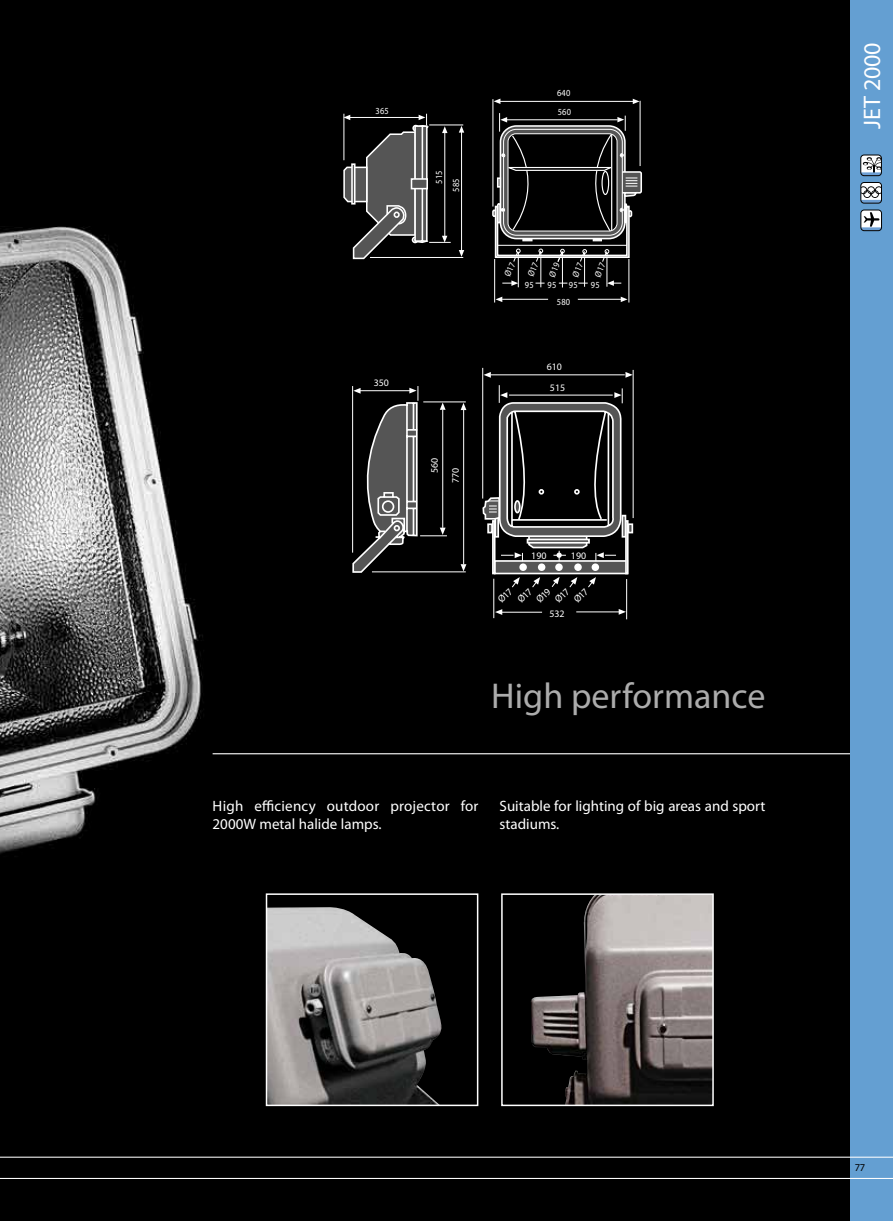
<style>
.page{position:relative;width:893px;height:1221px;background:#fff}
.page>*{position:absolute;margin:0;border:0;box-sizing:border-box;transform-origin:0 0}
.t1{font:36px "Myriad Pro";color:#acacac}
.t2{font:24px "Myriad Pro";letter-spacing:-.015em;color:#fff}
.t3{font:15px/18px "Myriad Pro";color:#fff}
.t4{font:10.5px "Myriad Pro";color:#000}
.t5{font:9.9px/20.2px "Myriad";color:#fff;text-align:center}
.t6{font:9.3px/17px "Myriad";letter-spacing:.025em;color:#fff;scale:.9 1}
</style>
<div class="page">
<img style="left:0;top:0;width:850px;height:1220px">
<hr style="left:213px;top:753px;width:680px;height:1px;background:#fff">
<div style="left:850px;top:0;width:43px;height:1220px;background:#649fd2"></div>
<hr style="left:0;top:1177px;width:893px;height:1px;background:#fff">
<hr style="left:0;top:1156px;width:893px;height:1px;background:#fff">
<div style="left:621px;top:172px;width:20px;height:21px;background:#555;border-radius:2px"></div>
<div style="left:621px;top:171px;width:21px;height:22px;border:2px solid #fff;border-radius:2px"></div>
<hr style="left:500px;top:101px;width:134px;height:1px;background:#fff">
<hr style="left:492px;top:99px;width:1px;height:107px;background:#fff">
<svg style="left:494px;top:99px;width:6px;height:5px"></svg>
<svg style="left:633px;top:99px;width:7px;height:5px"></svg>
<hr style="left:640px;top:101px;width:1px;height:65px;background:#fff">
<div style="left:494px;top:560px;width:134px;height:14px;background:#555;border:2px solid #fff"></div>
<div style="left:492px;top:520px;width:3px;height:54px;background:#555;border:2px solid #fff"></div>
<svg style="left:625px;top:570px;width:4px;height:4px"></svg>
<div style="left:519px;top:563px;width:8px;height:8px;border:2px solid #fff;border-radius:50%"></div>
<div style="left:538px;top:563px;width:7px;height:8px;border:2px solid #fff;border-radius:50%"></div>
<div style="left:555px;top:563px;width:8px;height:8px;border:2px solid #fff;border-radius:50%"></div>
<div style="left:574px;top:563px;width:8px;height:8px;border:2px solid #fff;border-radius:50%"></div>
<div style="left:592px;top:563px;width:7px;height:8px;border:2px solid #fff;border-radius:50%"></div>
<hr style="left:502px;top:611px;width:40px;height:1px;background:#fff">
<hr style="left:626px;top:579px;width:1px;height:40px;background:#fff">
<hr style="left:493px;top:578px;width:1px;height:40px;background:#fff">
<svg style="left:495px;top:609px;width:7px;height:6px"></svg>
<hr style="left:576px;top:611px;width:43px;height:1px;background:#fff">
<svg style="left:619px;top:609px;width:7px;height:5px"></svg>
<hr style="left:491px;top:374px;width:134px;height:1px;background:#fff">
<hr style="left:482px;top:368px;width:1px;height:130px;background:#fff">
<svg style="left:484px;top:372px;width:7px;height:6px"></svg>
<svg style="left:625px;top:372px;width:8px;height:6px"></svg>
<svg style="left:482px;top:385px;width:150px;height:185px"></svg>
<hr style="left:633px;top:370px;width:1px;height:148px;background:#fff">
<hr style="left:372px;top:571px;width:94px;height:1px;background:#fff">
<hr style="left:463px;top:409px;width:1px;height:155px;background:#fff">
<hr style="left:423px;top:401px;width:43px;height:1px;background:#fff">
<svg style="left:461px;top:564px;width:5px;height:7px"></svg>
<svg style="left:461px;top:403px;width:5px;height:7px"></svg>
<svg style="left:352px;top:386px;width:95px;height:187px"></svg>
<div style="left:266px;top:894px;width:212px;height:211px;background:#000"></div>
<img style="left:269px;top:907px;width:173px;height:196px">
<div style="left:266px;top:893px;width:212px;height:213px;border:2px solid #fff"></div>
<div style="left:502px;top:894px;width:211px;height:211px;background:#000"></div>
<img style="left:531px;top:896px;width:180px;height:207px">
<div style="left:501px;top:893px;width:213px;height:213px;border:2px solid #fff"></div>
<svg style="left:861px;top:157px;width:20px;height:19px"></svg>
<div style="left:860px;top:155px;width:22px;height:21px;border:1px solid #000;border-radius:3px"></div>
<div style="left:861px;top:182px;width:20px;height:21px;background:#fff;border-radius:3px"></div>
<svg style="left:861px;top:186px;width:20px;height:17px"></svg>
<div style="left:860px;top:182px;width:22px;height:21px;border:1px solid #000;border-radius:3px"></div>
<svg style="left:861px;top:212px;width:20px;height:19px"></svg>
<div style="left:861px;top:210px;width:21px;height:21px;border:1px solid #000;border-radius:3px"></div>
<svg style="left:343px;top:113px;width:295px;height:190px"></svg>
<svg style="left:497px;top:576px;width:99px;height:27px"></svg>
<p class="t6" style="left:375px;top:102px;width:16px">365</p>
<p class="t5" style="left:374px;top:373px;width:17px">350</p>
<p class="t6" style="left:431px;top:192px;width:26px;text-indent:8px;rotate:-90deg">515<br>585</p>
<p class="t6" style="left:557px;top:85px;width:17px;line-height:18.5px">640<br>560</p>
<p class="t5" style="left:424px;top:483px;width:27px;line-height:21.1px;text-align:left;text-indent:10px;rotate:-90deg">560<br>770</p>
<p class="t6" style="left:525px;top:277px;width:11px">95</p>
<p class="t6" style="left:547px;top:277px;width:11px">95</p>
<p class="t6" style="left:569px;top:277px;width:11px">95</p>
<p class="t6" style="left:591px;top:277px;width:11px">95</p>
<p class="t6" style="left:557px;top:294px;width:16px">580</p>
<p class="t5" style="left:547px;top:357px;width:20px">610<br>515</p>
<p class="t5" style="left:531px;top:546px;width:17px">190</p>
<p class="t5" style="left:571px;top:546px;width:17px">190</p>
<p class="t5" style="left:549px;top:604px;width:17px">532</p>
<h1 class="t1" style="left:491px;top:673px;width:276px">High performance</h1>
<p class="t3" style="left:213px;top:796px;width:267px">High efficiency outdoor projector for<br>2000W metal halide lamps.</p>
<p class="t3" style="left:500px;top:796px;width:267px">Suitable for lighting of big areas and sport stadiums.</p>
<h2 class="t2" style="left:857px;top:129px;width:88px;rotate:-90deg">JET 2000</h2>
<p class="t4" style="left:855px;top:1161px;width:12px">77</p>
</div>
